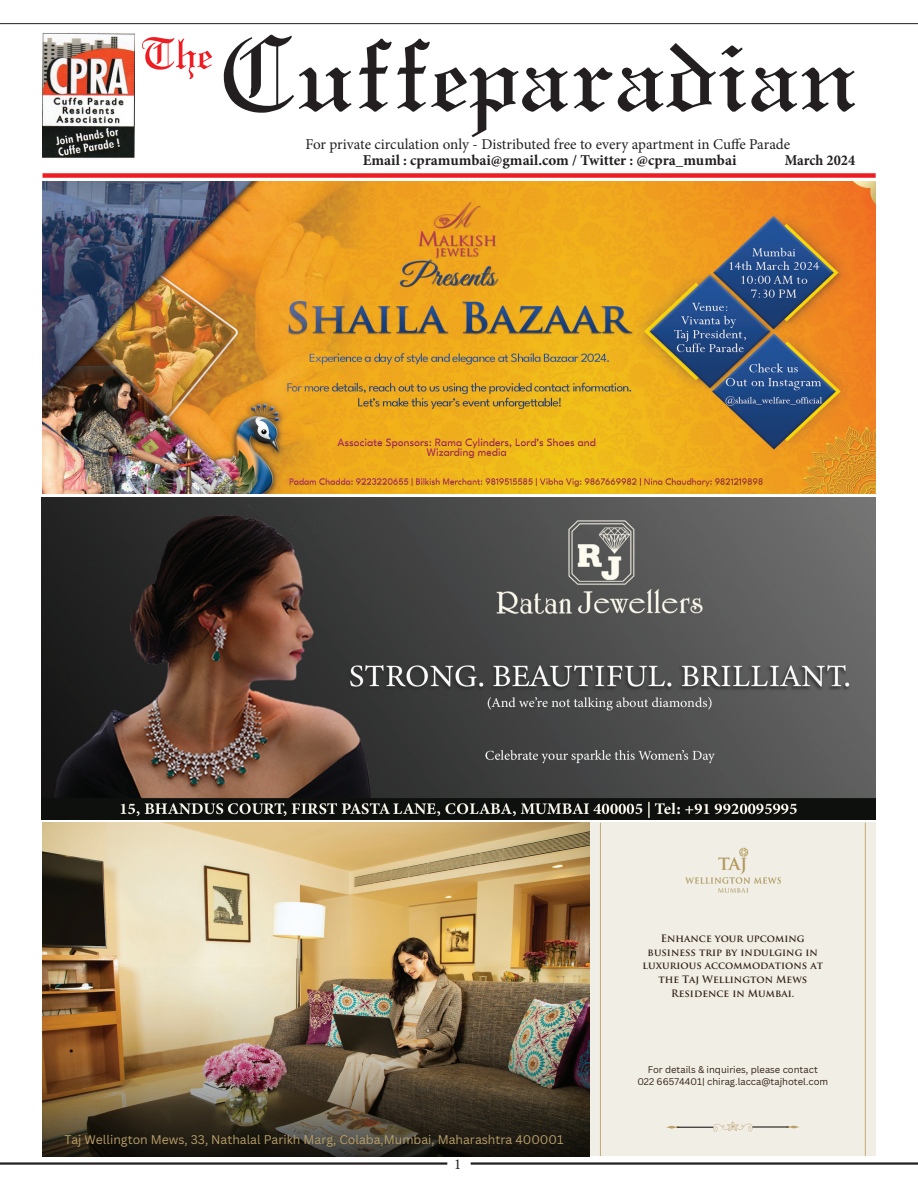
<style>
.page{position:relative;width:918px;height:1188px;background:#fff}
.page>*{position:absolute;margin:0;border:0;box-sizing:border-box;transform-origin:0 0}
.t1{font:15px "Minion Pro";color:#231f20}
.t2{font:700 15px "Minion Pro";color:#231f20}
.t3{font:700 15px "Minion Pro";color:#231f20;scale:.95 1}
.t4{font:12.15px "Canva Sans";color:#b99f69}
.t5{font:700 10.05px/13.8px "Trajan Pro";color:#322216;text-align:center}
.t6{font:9.45px/12.9px "Canva Sans";color:#322216;text-align:center}
</style>
<div class="page">
<hr style="left:0;top:1162px;width:918px;height:3px;background:#231f20">
<div style="left:447px;top:1152px;width:24px;height:23px;background:#fff;border-radius:50%"></div>
<hr style="left:0;top:23px;width:918px;height:1px;background:#231f20">
<div style="left:43px;top:173px;width:833px;height:5px;background:#ee1d23"></div>
<img style="left:41px;top:497px;width:834px;height:323px">
<img style="left:42px;top:823px;width:548px;height:145px">
<div style="left:590px;top:823px;width:286px;height:333px;background:#f4f3eb"></div>
<img style="left:685px;top:847px;width:96px;height:46px">
<svg style="left:786px;top:1126px;width:13px;height:2px"></svg>
<hr style="left:752px;top:1127px;width:36px;height:1px;background:#040503">
<svg style="left:666px;top:1126px;width:13px;height:3px"></svg>
<hr style="left:677px;top:1127px;width:36px;height:1px;background:#040503">
<svg style="left:713px;top:1122px;width:40px;height:10px"></svg>
<img style="left:42px;top:968px;width:548px;height:188px">
<hr style="left:865px;top:823px;width:1px;height:333px;background:#b49656">
<hr style="left:600px;top:823px;width:1px;height:333px;background:#b49656">
<img style="left:43px;top:182px;width:832px;height:311px">
<img style="left:43px;top:33px;width:92px;height:125px">
<svg style="left:142px;top:37px;width:70px;height:42px"></svg>
<svg style="left:224px;top:35px;width:631px;height:102px"></svg>
<h1 class="t1" style="left:305px;top:134px;width:486px">For private circulation only - Distributed free to every apartment in Cuffe Parade</h1>
<h1 class="t2" style="left:363px;top:150px;width:375px">Email : cpramumbai@gmail.com / Twitter : @cpra_mumbai</h1>
<h1 class="t3" style="left:785px;top:150px;width:76px">March 2024</h1>
<p class="t5" style="left:643px;top:932px;width:182px">Enhance your upcoming business trip by indulging in luxurious accommodations at the Taj Wellington Mews<br>Residence in Mumbai.</p>
<p class="t4" style="left:64px;top:1132px;width:501px">Taj Wellington Mews, 33, Nathalal Parikh Marg, Colaba,Mumbai, Maharashtra 400001</p>
<h1 class="t1" style="left:454px;top:1154px;width:9px">1</h1>
<p class="t6" style="left:637px;top:1063px;width:192px">For details &amp; inquiries, please contact<br>022 66574401| chirag.lacca@tajhotel.com</p>
</div>
